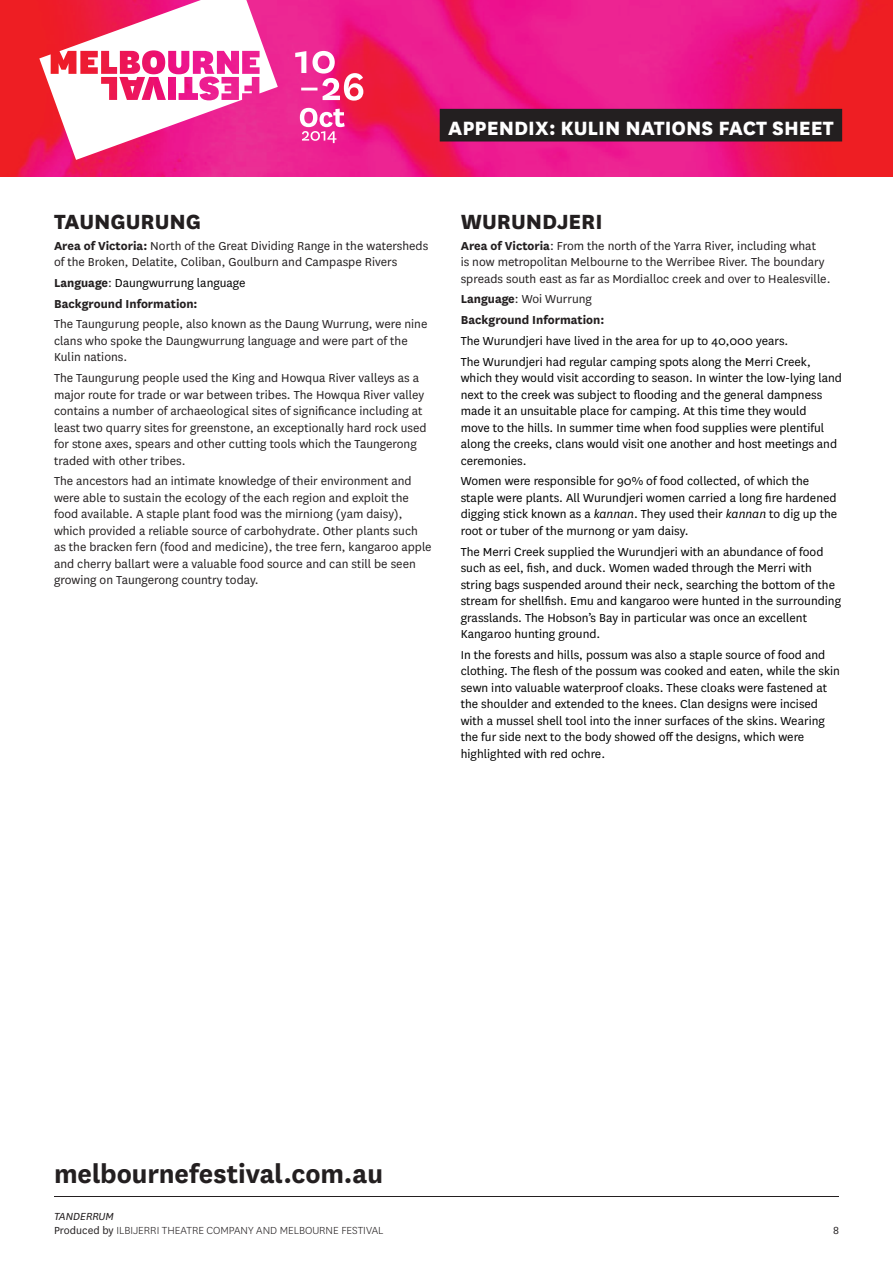
<style>
.page{position:relative;width:893px;height:1263px;background:#fff}
.page>*{position:absolute;margin:0;border:0;box-sizing:border-box;transform-origin:0 0}
.t1{font:700 29.7px "National";letter-spacing:-.005em;color:#231f20}
.t2{font:800 24px "National";color:#231f20}
.HL_BLK_WHT{font:800 22.5px "National";color:#fff}
._9_11_BODY_BOOK_BLK{font:13.5px/16.5px "National";color:#000}
._9_11_BODY_BOOK_BLK-2{font:13.5px/16.5px "National";color:#231f20}
._9_11_BODY_BOOK_BLK-3{font:700 13.5px "National";color:#231f20}
.t3{font:300 12px/13.5px "National";color:#231f20}
.t4{font:12px "National";color:#231f20}
.s1{font-weight:700}
.s2{font-weight:700;color:#231f20}
.s3{color:#231f20}
.s4{font-style:italic}
.s5{font-weight:400;font-style:italic}
.s6{font-weight:400}
</style>
<div class="page">
<hr style="left:54px;top:1196px;width:785px;height:1px;background:#231f20">
<img style="left:0;top:0;width:893px;height:176px">
<svg style="left:39px;top:0;width:239px;height:160px"></svg>
<svg style="left:300px;top:108px;width:45px;height:35px"></svg>
<svg style="left:295px;top:51px;width:68px;height:50px"></svg>
<div style="left:440px;top:109px;width:402px;height:32px;background:#231f20"></div>
<p class="HL_BLK_WHT" style="left:448px;top:112px;width:387px">APPENDIX: KULIN NATIONS FACT SHEET</p>
<h3 class="t2" style="left:54px;top:204px;width:149px">TAUNGURUNG</h3>
<p class="_9_11_BODY_BOOK_BLK-2" style="left:54px;top:237px;width:376px"><span class="s1">Area of Victoria:</span> North of the Great Dividing Range in the watersheds of the Broken, Delatite, Coliban, Goulburn and Campaspe Rivers</p>
<p class="_9_11_BODY_BOOK_BLK" style="left:54px;top:274px;width:193px"><span class="s2">Language</span><span class="s3">:</span> Daungwurrung language</p>
<p class="_9_11_BODY_BOOK_BLK-3" style="left:54px;top:294px;width:145px">Background Information:</p>
<p class="_9_11_BODY_BOOK_BLK-2" style="left:54px;top:315px;width:375px">The Taungurung people, also known as the Daung Wurrung, were nine clans who spoke the Daungwurrung language and were part of the<br>Kulin nations.</p>
<p class="_9_11_BODY_BOOK_BLK-2" style="left:54px;top:369px;width:374px">The Taungurung people used the King and Howqua River valleys as a major route for trade or war between tribes. The Howqua River valley contains a number of archaeological sites of significance including at least two quarry sites for greenstone, an exceptionally hard rock used for stone axes, spears and other cutting tools which the Taungerong traded with other tribes.</p>
<p class="_9_11_BODY_BOOK_BLK-2" style="left:54px;top:472px;width:379px">The ancestors had an intimate knowledge of their environment and were able to sustain the ecology of the each region and exploit the food available. A staple plant food was the mirniong (yam daisy), which provided a reliable source of carbohydrate. Other plants such as the bracken fern (food and medicine), the tree fern, kangaroo apple and cherry ballart were a valuable food source and can still be seen growing on Taungerong country today.</p>
<h3 class="t2" style="left:461px;top:204px;width:143px">WURUNDJERI</h3>
<p class="_9_11_BODY_BOOK_BLK-2" style="left:461px;top:237px;width:371px"><span class="s1">Area of Victoria</span>: From the north of the Yarra River, including what<br>is now metropolitan Melbourne to the Werribee River. The boundary spreads south east as far as Mordialloc creek and over to Healesville.</p>
<p class="_9_11_BODY_BOOK_BLK-2" style="left:461px;top:290px;width:133px"><span class="s1">Language</span>: Woi Wurrung</p>
<p class="_9_11_BODY_BOOK_BLK-3" style="left:461px;top:310px;width:145px">Background Information:</p>
<p class="_9_11_BODY_BOOK_BLK" style="left:461px;top:332px;width:329px">The Wurundjeri have lived in the area for up to 40,000 years.</p>
<p class="_9_11_BODY_BOOK_BLK" style="left:461px;top:353px;width:383px">The Wurundjeri had regular camping spots along the Merri Creek, which they would visit according to season. In winter the low-lying land next to the creek was subject to flooding and the general dampness made it an unsuitable place for camping. At this time they would<br>move to the hills. In summer time when food supplies were plentiful along the creeks, clans would visit one another and host meetings and ceremonies.</p>
<p class="_9_11_BODY_BOOK_BLK" style="left:461px;top:472px;width:378px">Women were responsible for 90% of food collected, of which the staple were plants. All Wurundjeri women carried a long fire hardened digging stick known as a <span class="s4">kannan</span>. They used their <span class="s4">kannan</span> to dig up the root or tuber of the murnong or yam daisy.</p>
<p class="_9_11_BODY_BOOK_BLK" style="left:461px;top:543px;width:382px">The Merri Creek supplied the Wurundjeri with an abundance of food such as eel, fish, and duck. Women waded through the Merri with string bags suspended around their neck, searching the bottom of the stream for shellfish. Emu and kangaroo were hunted in the surrounding grasslands. The Hobson’s Bay in particular was once an excellent Kangaroo hunting ground.</p>
<p class="_9_11_BODY_BOOK_BLK" style="left:461px;top:646px;width:381px">In the forests and hills, possum was also a staple source of food and clothing. The flesh of the possum was cooked and eaten, while the skin sewn into valuable waterproof cloaks. These cloaks were fastened at the shoulder and extended to the knees. Clan designs were incised with a mussel shell tool into the inner surfaces of the skins. Wearing the fur side next to the body showed off the designs, which were highlighted with red ochre.</p>
<h1 class="t1" style="left:54px;top:1152px;width:331px">melbournefestival.com.au</h1>
<p class="t3" style="left:54px;top:1209px;width:331px"><span class="s5">TANDERRUM<br></span><span class="s6">Produced by</span> ILBIJERRI THEATRE COMPANY AND MELBOURNE FESTIVAL</p>
<p class="t4" style="left:833px;top:1222px;width:7px">8</p>
</div>
